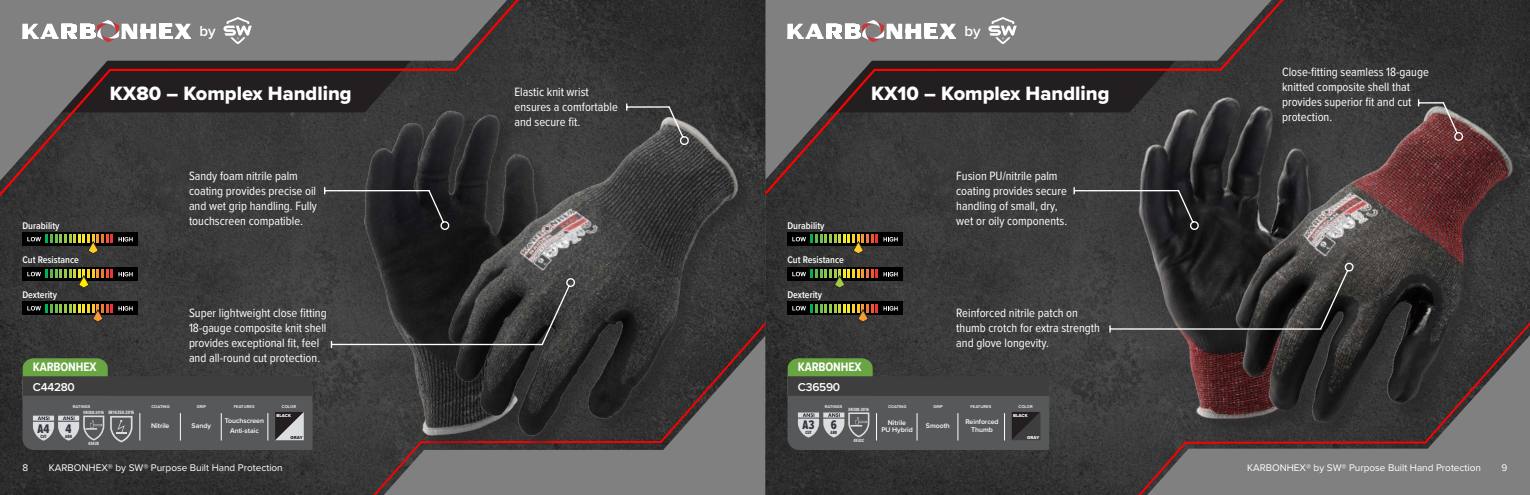
<style>
.page{position:relative;width:1530px;height:495px;background:#fff}
.page>*{position:absolute;margin:0;border:0;box-sizing:border-box;transform-origin:0 0}
.t1{font:20px "Proxima Nova Extrabld";color:#fff}
.t2{font:600 15px "Proxima Nova";color:#fff}
.t3{font:13px "Proxima Nova Ex Cn Extrabld";color:#323640}
.t4{font:700 12.75px "Proxima Nova Cond";letter-spacing:-.01em;color:#fff}
.t5{font:12.5px/15px "Proxima Nova Cond";color:#fff}
.t6{font:600 11.88px "Proxima Nova";letter-spacing:-.02em;color:#fff}
.t7{font:10px "Proxima Nova";color:#fff}
.t8{font:600 10px "Proxima Nova Cond";color:#fff}
.t9{font:600 7px/10.2px "Proxima Nova";letter-spacing:-.01em;color:#fff;text-align:center}
.t10{font:5px "Proxima Nova Ex Cn Extrabld";color:#dcdddf}
.t11{font:4.75px "Proxima Nova Ex Cn Extrabld";color:#dcdddf}
.t12{font:4.75px "Proxima Nova Ex Cn Extrabld";color:#323640}
.t13{font:4.5px "Proxima Nova Extrabld";letter-spacing:.01em;color:#fff}
.t14{font:4.5px "Proxima Nova Extrabld";color:#231f20}
.t15{font:600 4.25px "Proxima Nova";letter-spacing:.01em;color:#fff}
</style>
<div class="page">
<img style="left:0;top:0;width:1530px;height:495px">
<svg style="left:369px;top:451px;width:396px;height:44px;background:#7a7979"></svg>
<svg style="left:0;top:0;width:528px;height:208px;background:#383838"></svg>
<svg style="left:0;top:0;width:517px;height:193px;background:#514e4e"></svg>
<svg style="left:1133px;top:439px;width:397px;height:56px;background:#797777"></svg>
<svg style="left:778px;top:0;width:515px;height:195px;background:#383838"></svg>
<svg style="left:765px;top:0;width:516px;height:180px;background:#535050"></svg>
<svg style="left:19px;top:17px;width:410px;height:95px;background:#635c5c"></svg>
<svg style="left:784px;top:17px;width:409px;height:95px;background:#655d5e"></svg>
<div style="left:22px;top:232px;width:116px;height:14px;background:#000"></div>
<svg style="left:119px;top:237px;width:14px;height:5px"></svg>
<div style="left:22px;top:267px;width:116px;height:14px;background:#000"></div>
<svg style="left:119px;top:272px;width:14px;height:4px"></svg>
<div style="left:22px;top:301px;width:116px;height:14px;background:#000"></div>
<svg style="left:119px;top:306px;width:14px;height:5px"></svg>
<div style="left:788px;top:232px;width:115px;height:14px;background:#000"></div>
<svg style="left:884px;top:237px;width:14px;height:5px"></svg>
<div style="left:788px;top:267px;width:115px;height:14px;background:#000"></div>
<svg style="left:884px;top:272px;width:14px;height:4px"></svg>
<div style="left:788px;top:301px;width:115px;height:14px;background:#000"></div>
<svg style="left:884px;top:306px;width:14px;height:5px"></svg>
<img style="left:342px;top:91px;width:248px;height:359px">
<img style="left:416px;top:103px;width:362px;height:349px">
<img style="left:1111px;top:79px;width:258px;height:360px">
<img style="left:1183px;top:84px;width:347px;height:367px">
<svg style="left:23px;top:358px;width:290px;height:92px;background:#565955"></svg>
<svg style="left:788px;top:358px;width:261px;height:92px;background:#535752"></svg>
<svg style="left:626px;top:104px;width:63px;height:41px;background:#525151"></svg>
<svg style="left:1418px;top:99px;width:45px;height:42px;background:#745454"></svg>
<svg style="left:324px;top:187px;width:125px;height:43px;background:#302f32"></svg>
<svg style="left:1073px;top:187px;width:126px;height:43px;background:#3a3a3b"></svg>
<svg style="left:331px;top:278px;width:244px;height:70px;background:#373737"></svg>
<svg style="left:1109px;top:263px;width:245px;height:69px;background:#373636"></svg>
<svg style="left:27px;top:234px;width:86px;height:21px"></svg>
<svg style="left:792px;top:234px;width:86px;height:21px"></svg>
<svg style="left:27px;top:304px;width:86px;height:19px"></svg>
<svg style="left:792px;top:304px;width:86px;height:19px"></svg>
<svg style="left:27px;top:269px;width:86px;height:20px"></svg>
<svg style="left:792px;top:269px;width:86px;height:20px"></svg>
<p class="t2" style="left:200px;top:20px;width:18px">by</p>
<p class="t2" style="left:965px;top:20px;width:18px">by</p>
<p class="t1" style="left:110px;top:79px;width:243px">KX80 – Komplex Handling</p>
<p class="t1" style="left:871px;top:79px;width:240px">KX10 – Komplex Handling</p>
<p class="t5" style="left:515px;top:84px;width:105px">Elastic knit wrist ensures a comfortable and secure fit.</p>
<p class="t8" style="left:22px;top:218px;width:39px">Durability</p>
<p class="t8" style="left:22px;top:253px;width:58px">Cut Resistance</p>
<p class="t8" style="left:22px;top:287px;width:36px">Dexterity</p>
<p class="t4" style="left:33px;top:358px;width:65px">KARBONHEX</p>
<p class="t5" style="left:189px;top:168px;width:130px">Sandy foam nitrile palm coating provides precise oil and wet grip handling. Fully touchscreen compatible.</p>
<p class="t5" style="left:956px;top:168px;width:112px">Fusion PU/nitrile palm coating provides secure handling of small, dry,</p>
<p class="t5" style="left:956px;top:213px;width:112px">wet or oily components.</p>
<p class="t8" style="left:788px;top:218px;width:39px">Durability</p>
<p class="t8" style="left:788px;top:253px;width:58px">Cut Resistance</p>
<p class="t8" style="left:788px;top:287px;width:36px">Dexterity</p>
<p class="t5" style="left:189px;top:305px;width:139px">Super lightweight close fitting<br>18-gauge composite knit shell provides exceptional fit, feel and all-round cut protection.</p>
<p class="t5" style="left:956px;top:305px;width:145px">Reinforced nitrile patch on thumb crotch for extra strength and glove longevity.</p>
<p class="t4" style="left:798px;top:358px;width:65px">KARBONHEX</p>
<p class="t6" style="left:33px;top:378px;width:44px">C44280</p>
<p class="t15" style="left:73px;top:403px;width:19px">RATINGS</p>
<p class="t15" style="left:151px;top:403px;width:20px">COATING</p>
<p class="t15" style="left:234px;top:403px;width:22px">FEATURES</p>
<p class="t9" style="left:151px;top:421px;width:20px">Nitrile</p>
<p class="t15" style="left:197px;top:403px;width:11px">GRIP</p>
<p class="t15" style="left:282px;top:403px;width:16px">COLOR</p>
<p class="t9" style="left:192px;top:421px;width:21px">Sandy</p>
<p class="t9" style="left:225px;top:415px;width:41px">Touchscreen<br>Anti-staic</p>
<p class="t11" style="left:84px;top:410px;width:22px">EN388:2016</p>
<p class="t11" style="left:88px;top:441px;width:13px">4X42D</p>
<p class="t10" style="left:108px;top:410px;width:27px">EN16350:2016</p>
<p class="t13" style="left:276px;top:413px;width:16px">BLACK</p>
<p class="t14" style="left:291px;top:435px;width:14px">GRAY</p>
<p class="t3" style="left:38px;top:421px;width:13px">A4</p>
<p class="t12" style="left:40px;top:433px;width:8px">CUT</p>
<p class="t3" style="left:66px;top:421px;width:8px">4</p>
<p class="t12" style="left:65px;top:433px;width:8px">ABR</p>
<p class="t6" style="left:798px;top:378px;width:44px">C36590</p>
<p class="t15" style="left:825px;top:403px;width:19px">RATINGS</p>
<p class="t15" style="left:888px;top:403px;width:20px">COATING</p>
<p class="t15" style="left:970px;top:403px;width:22px">FEATURES</p>
<p class="t9" style="left:881px;top:418px;width:33px;line-height:7.2px">Nitrile<br>PU Hybrid</p>
<p class="t15" style="left:933px;top:403px;width:11px">GRIP</p>
<p class="t15" style="left:1018px;top:403px;width:16px">COLOR</p>
<p class="t9" style="left:926px;top:421px;width:25px">Smooth</p>
<p class="t9" style="left:965px;top:418px;width:35px;line-height:7.8px">Reinforced<br>Thumb</p>
<p class="t11" style="left:849px;top:407px;width:22px">EN388:2016</p>
<p class="t11" style="left:853px;top:438px;width:12px">4X42C</p>
<p class="t13" style="left:1013px;top:413px;width:16px">BLACK</p>
<p class="t13" style="left:1027px;top:435px;width:14px">GRAY</p>
<p class="t3" style="left:803px;top:418px;width:13px">A3</p>
<p class="t12" style="left:805px;top:430px;width:8px">CUT</p>
<p class="t3" style="left:831px;top:418px;width:8px">6</p>
<p class="t12" style="left:831px;top:430px;width:8px">ABR</p>
<p class="t5" style="left:1282px;top:64px;width:148px">Close-fitting seamless 18-gauge knitted composite shell that provides superior fit and cut protection.</p>
<p class="t7" style="left:23px;top:460px;width:7px">8</p>
<p class="t7" style="left:49px;top:460px;width:235px">KARBONHEX® by SW® Purpose Built Hand Protection</p>
<p class="t7" style="left:1247px;top:460px;width:235px">KARBONHEX® by SW® Purpose Built Hand Protection</p>
<p class="t7" style="left:1502px;top:460px;width:7px">9</p>
</div>
